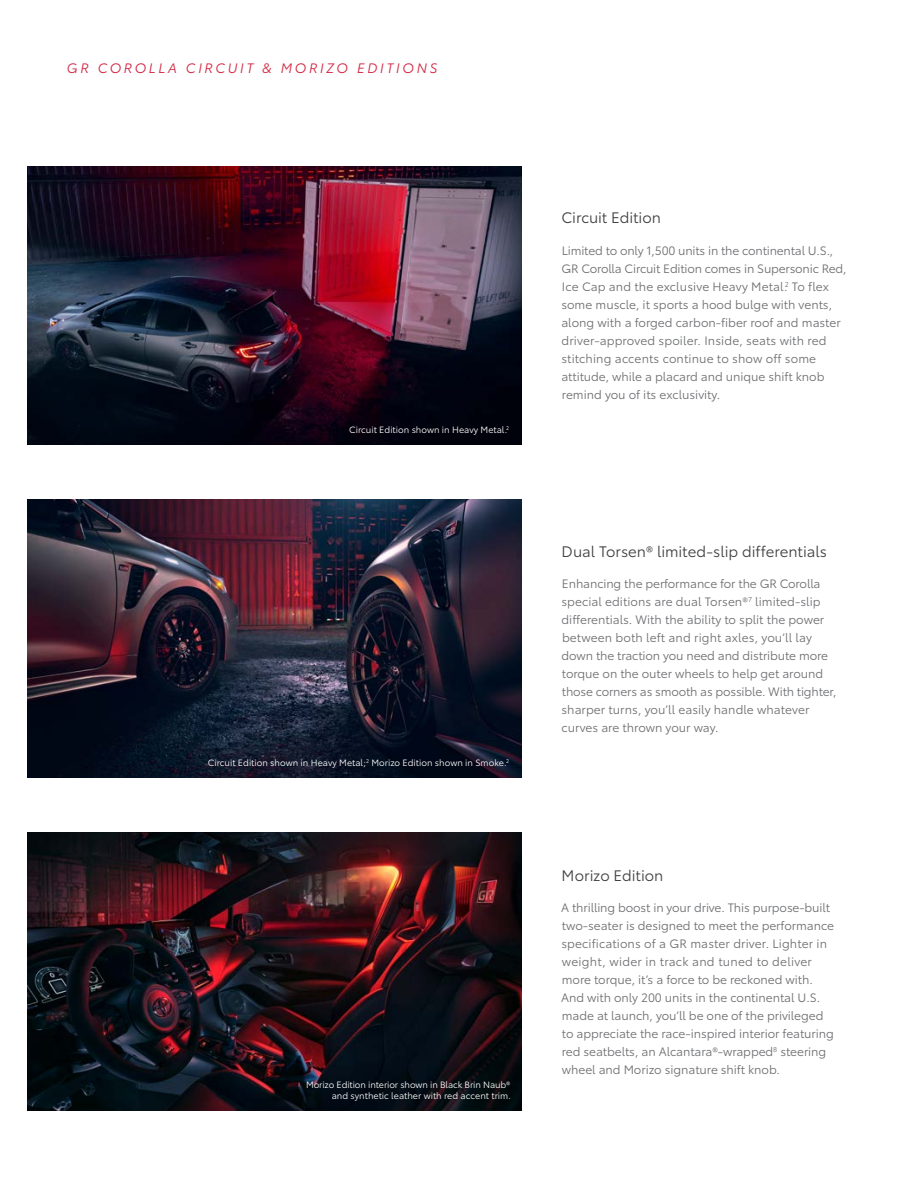
<style>
.page{position:relative;width:918px;height:1188px;background:#fff}
.page>*{position:absolute;margin:0;border:0;box-sizing:border-box;transform-origin:0 0}
.t1{font:15px "Toyota Type";letter-spacing:-.005em;color:#414042}
.t2{font:italic 13.5px "Toyota Type";letter-spacing:.2em;color:#d32642}
.t3{font:12px/18px "Toyota Type";letter-spacing:-.005em;color:#6d6e71}
.t4{font:9px/11.2px "Toyota Type";color:#fff;text-align:right}
</style>
<div class="page">
<img style="left:27px;top:166px;width:494px;height:279px">
<img style="left:27px;top:500px;width:494px;height:278px">
<img style="left:27px;top:833px;width:494px;height:278px">
<p class="t2" style="left:67px;top:58px;width:372px">GR COROLLA CIRCUIT &amp; MORIZO EDITIONS</p>
<p class="t4" style="left:349px;top:423px;width:161px">Circuit Edition shown in Heavy Metal.<sup>2</sup></p>
<p class="t4" style="left:208px;top:756px;width:303px">Circuit Edition shown in Heavy Metal;<sup>2</sup> Morizo Edition shown in Smoke.<sup>2</sup></p>
<p class="t4" style="left:306px;top:1078px;width:206px">Morizo Edition interior shown in Black Brin Naub® and synthetic leather with red accent trim.</p>
<p class="t1" style="left:561px;top:207px;width:101px">Circuit Edition</p>
<p class="t3" style="left:561px;top:241px;width:287px">Limited to only 1,500 units in the continental U.S., GR Corolla Circuit Edition comes in Supersonic Red, Ice Cap and the exclusive Heavy Metal.<sup>2</sup> To flex some muscle, it sports a hood bulge with vents, along with a forged carbon-fiber roof and master driver-approved spoiler. Inside, seats with red stitching accents continue to show off some attitude, while a placard and unique shift knob remind you of its exclusivity.</p>
<p class="t1" style="left:562px;top:540px;width:267px">Dual Torsen® limited-slip differentials</p>
<p class="t3" style="left:561px;top:574px;width:277px">Enhancing the performance for the GR Corolla special editions are dual Torsen®<sup>7</sup> limited-slip differentials. With the ability to split the power between both left and right axles, you’ll lay down the traction you need and distribute more torque on the outer wheels to help get around those corners as smooth as possible. With tighter, sharper turns, you’ll easily handle whatever curves are thrown your way.</p>
<p class="t1" style="left:562px;top:864px;width:103px">Morizo Edition</p>
<p class="t3" style="left:561px;top:898px;width:274px">A thrilling boost in your drive. This purpose-built two-seater is designed to meet the performance specifications of a GR master driver. Lighter in weight, wider in track and tuned to deliver more torque, it’s a force to be reckoned with.<br>And with only 200 units in the continental U.S. made at launch, you’ll be one of the privileged to appreciate the race-inspired interior featuring red seatbelts, an Alcantara®-wrapped<sup>8</sup> steering wheel and Morizo signature shift knob.</p>
</div>
